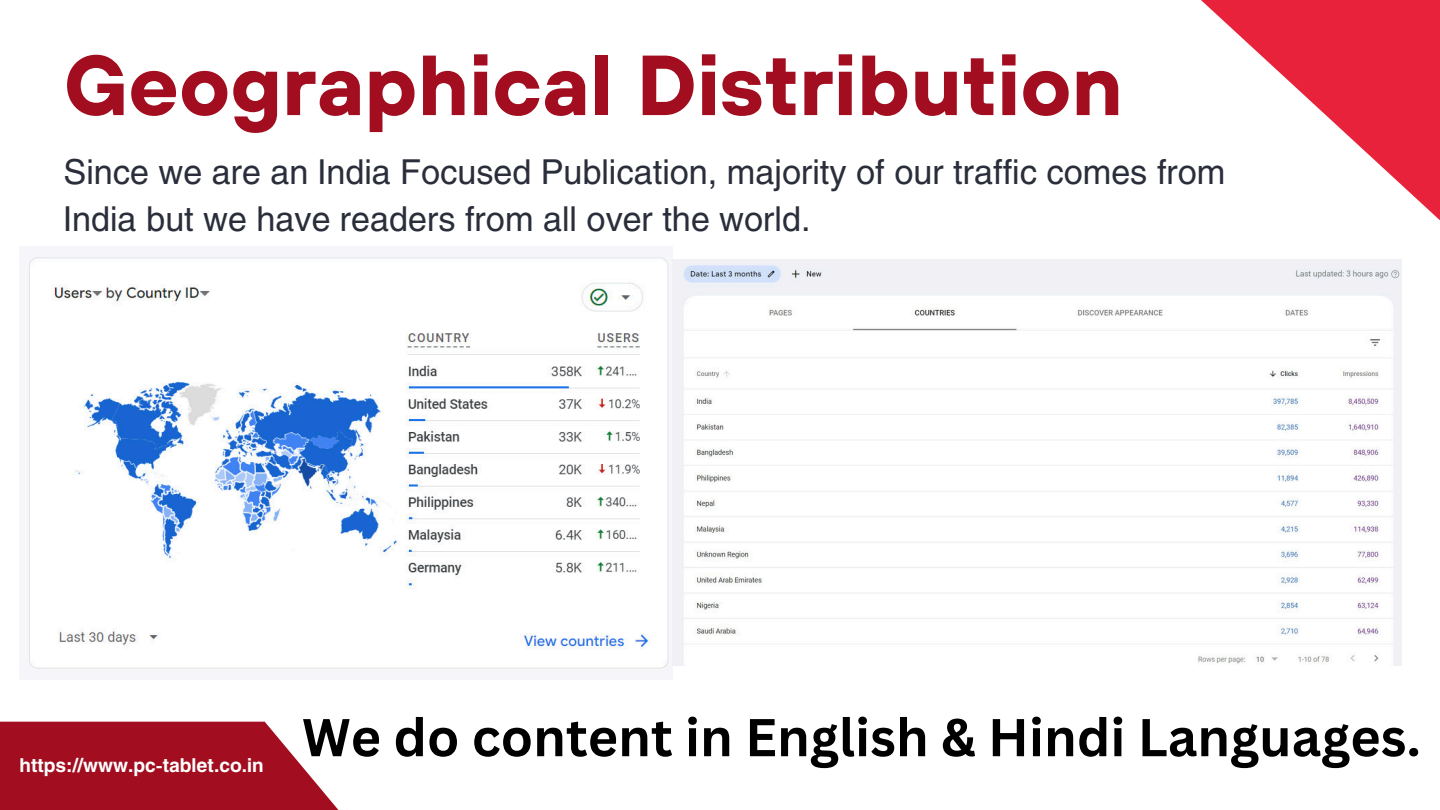
<style>
.page{position:relative;width:1440px;height:810px;background:#fff}
.page>*{position:absolute;margin:0;border:0;box-sizing:border-box;transform-origin:0 0}
.t1{font:700 85px "TT Hoves";color:#a20e20}
.t2{font:700 52px "Canva Sans";color:#000}
.t3{font:34px/47.2px "Helios";color:#2a2e3a}
.t4{font:700 19px "Helios";color:#fff}
</style>
<div class="page">
<div style="left:0;top:722px;width:353px;height:88px;background:#a20e20"></div>
<svg style="left:1201px;top:0;width:239px;height:220px"></svg>
<img style="left:29px;top:256px;width:644px;height:416px">
<img style="left:673px;top:260px;width:728px;height:405px">
<p class="t1" style="left:64px;top:30px;width:1061px">Geographical Distribution</p>
<h2 class="t3" style="left:64px;top:147px;width:1163px">Since we are an India Focused Publication, majority of our traffic comes from<br>India but we have readers from all over the world.</h2>
<p class="t4" style="left:20px;top:753px;width:246px">https://www.pc-tablet.co.in</p>
<p class="t2" style="left:302px;top:701px;width:1120px">We do content in English &amp; Hindi Languages.</p>
</div>
